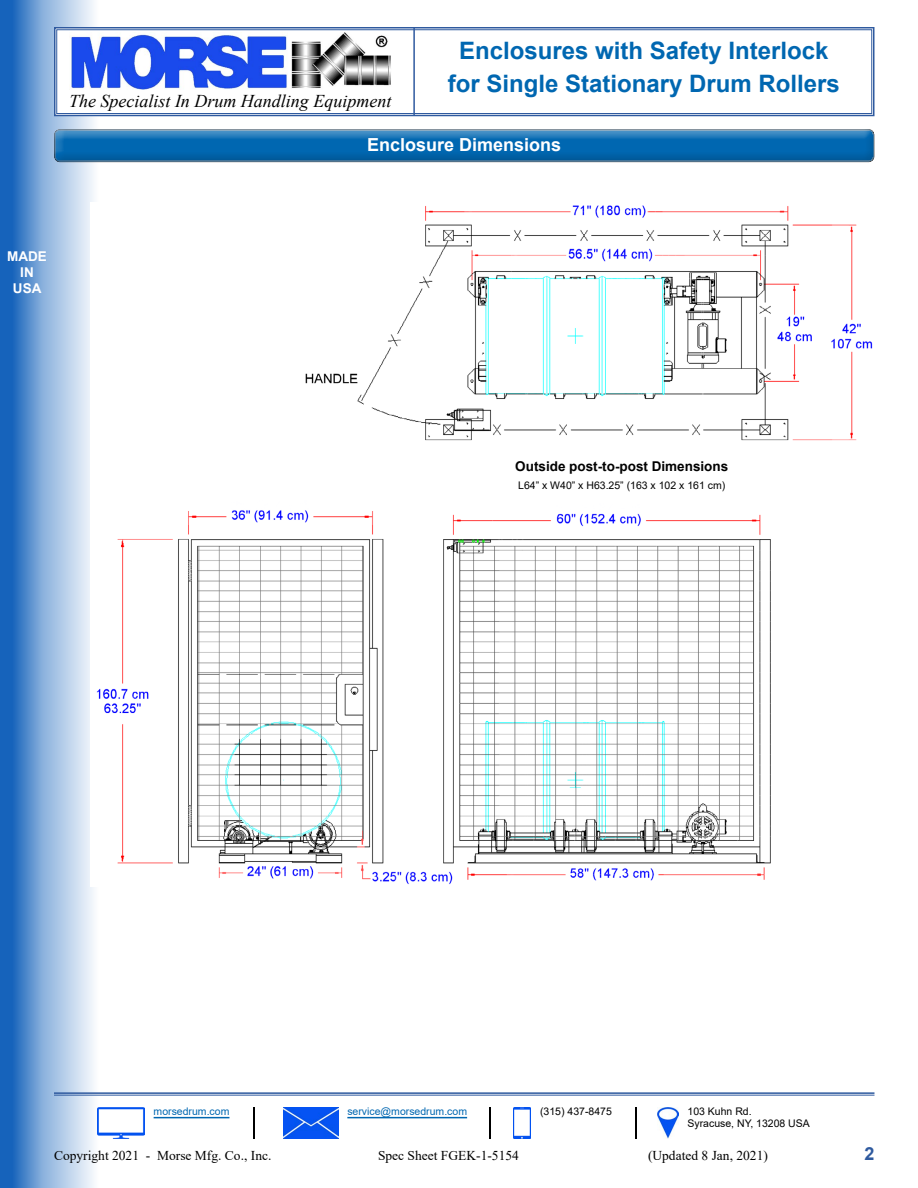
<style>
.page{position:relative;width:918px;height:1188px;background:#fff}
.page>*{position:absolute;margin:0;border:0;box-sizing:border-box;transform-origin:0 0}
.t1{font:700 24px/33px "Arial";color:#0067b1;text-align:center}
.t2{font:italic 18px "Times New Roman";color:#000}
.t3{font:700 18px "Arial";color:#fff}
.t4{font:700 18px "Arial";color:#2f5a9f}
.t5{font:13.5px "Times New Roman";color:#000}
.t6{font:700 13.5px "Arial";color:#000}
.t7{font:700 13.5px/16.2px "Arial";color:#fff;text-align:center}
.t8{font:10.5px/12.6px "Arial";color:#000}
.t9{font:10.5px "Arial";color:#0067b1}
</style>
<div class="page">
<img style="left:0;top:0;width:202px;height:1188px">
<svg style="left:53px;top:26px;width:822px;height:91px"></svg>
<div style="left:56px;top:29px;width:816px;height:85px;border:1px solid #2f5a9f"></div>
<img style="left:69px;top:32px;width:324px;height:58px">
<hr style="left:413px;top:27px;width:2px;height:88px;background:#2f5a9f">
<hr style="left:54px;top:1092px;width:820px;height:2px;background:#2f5a9f">
<hr style="left:54px;top:1095px;width:820px;height:1px;background:#2f5a9f">
<img style="left:284px;top:1107px;width:54px;height:31px">
<img style="left:98px;top:1107px;width:47px;height:31px">
<img style="left:513px;top:1107px;width:18px;height:31px">
<img style="left:657px;top:1107px;width:22px;height:31px">
<hr style="left:347px;top:1117px;width:120px;height:1px;background:#0067b1">
<hr style="left:154px;top:1117px;width:75px;height:1px;background:#0067b1">
<div style="left:250px;top:1105px;width:5px;height:33px;background:#808080;opacity:.75"></div>
<hr style="left:487px;top:1105px;width:4px;height:33px;background:#808080;opacity:.75">
<hr style="left:632px;top:1105px;width:4px;height:33px;background:#808080;opacity:.75">
<img style="left:90px;top:202px;width:783px;height:685px">
<div style="left:52px;top:128px;width:824px;height:37px;background:#000;opacity:.49"></div>
<h2 class="t2" style="left:69px;top:89px;width:324px">The Specialist In Drum Handling Equipment</h2>
<h1 class="t1" style="left:448px;top:34px;width:394px">Enclosures with Safety Interlock for Single Stationary Drum Rollers</h1>
<h2 class="t3" style="left:367px;top:132px;width:196px">Enclosure Dimensions</h2>
<p class="t7" style="left:7px;top:248px;width:41px">MADE<br>IN<br>USA</p>
<p class="t6" style="left:515px;top:457px;width:215px">Outside post-to-post Dimensions</p>
<p class="t8" style="left:518px;top:479px;width:209px">L64” x W40” x H63.25” (163 x 102 x 161 cm)</p>
<p class="t9" style="left:347px;top:1104px;width:121px">service@morsedrum.com</p>
<p class="t8" style="left:688px;top:1105px;width:124px">103 Kuhn Rd.<br>Syracuse, NY, 13208 USA</p>
<p class="t9" style="left:154px;top:1104px;width:77px">morsedrum.com</p>
<p class="t8" style="left:540px;top:1105px;width:73px">(315) 437-8475</p>
<p class="t5" style="left:54px;top:1146px;width:219px">Copyright 2021 - Morse Mfg. Co., Inc.</p>
<p class="t5" style="left:378px;top:1146px;width:142px">Spec Sheet FGEK-1-5154</p>
<p class="t5" style="left:648px;top:1146px;width:121px">(Updated 8 Jan, 2021)</p>
<h2 class="t4" style="left:864px;top:1141px;width:12px">2</h2>
</div>
